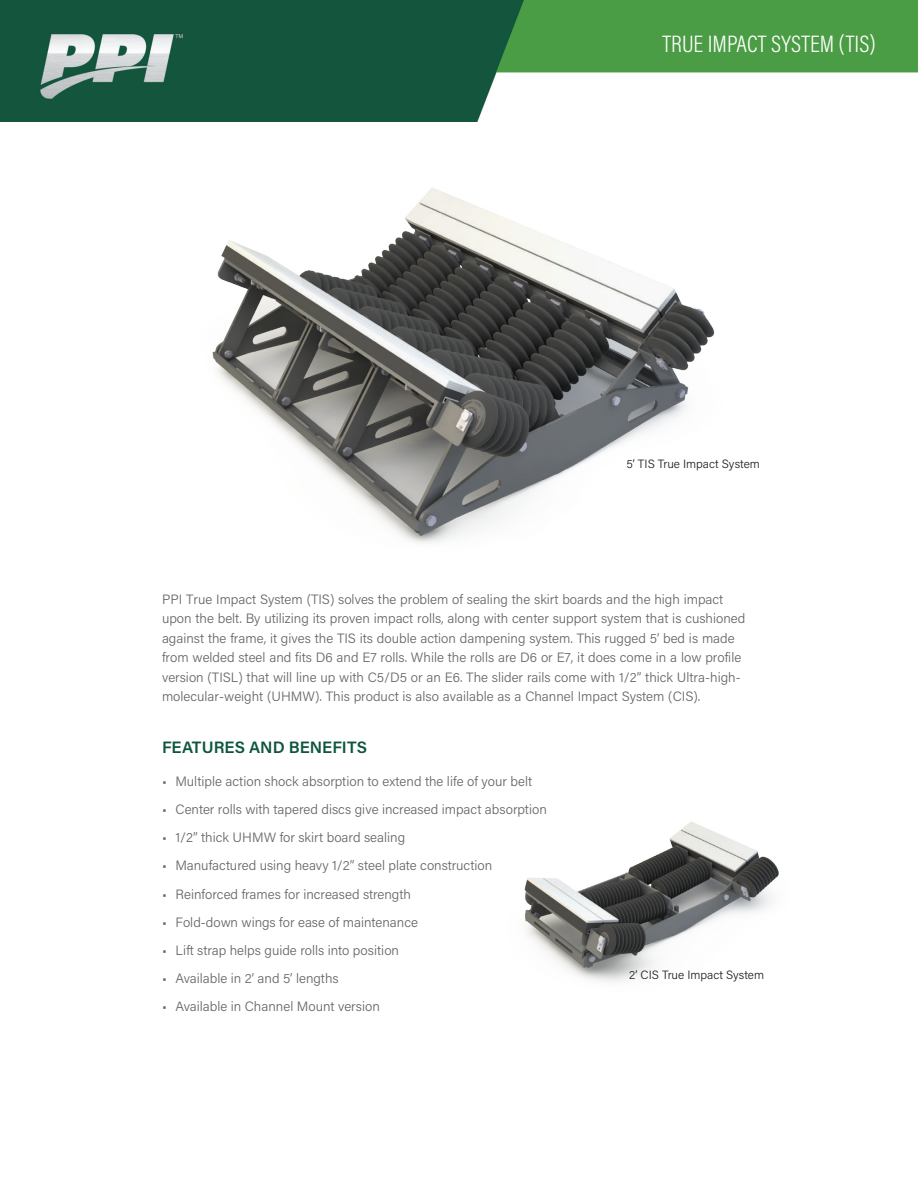
<style>
.page{position:relative;width:918px;height:1188px;background:#fff}
.page>*{position:absolute;margin:0;border:0;box-sizing:border-box;transform-origin:0 0}
.t1{font:300 24px "Acumin Pro Cond";color:#fff}
.t2{font:600 16.5px "Acumin Pro";letter-spacing:.005em;color:#0e553e}
.t3{font:300 13.5px/19.5px "Acumin Pro";color:#646569}
.t4{font:300 12px "Acumin Pro";color:#231f20}
</style>
<div class="page">
<img style="left:0;top:0;width:918px;height:122px">
<img style="left:212px;top:187px;width:503px;height:356px">
<img style="left:524px;top:821px;width:255px;height:161px">
<h1 class="t1" style="left:662px;top:34px;width:215px">TRUE IMPACT SYSTEM (TIS)</h1>
<p class="t4" style="left:626px;top:458px;width:135px">5’ TIS True Impact System</p>
<p class="t3" style="left:162px;top:591px;width:585px">PPI True Impact System (TIS) solves the problem of sealing the skirt boards and the high impact upon the belt. By utilizing its proven impact rolls, along with center support system that is cushioned against the frame, it gives the TIS its double action dampening system. This rugged 5’ bed is made from welded steel and fits D6 and E7 rolls. While the rolls are D6 or E7, it does come in a low profile version (TISL) that will line up with C5/D5 or an E6. The slider rails come with 1/2” thick Ultra-high&shy;molecular-weight (UHMW). This product is also available as a Channel Impact System (CIS).</p>
<p class="t2" style="left:162px;top:738px;width:207px">FEATURES AND BENEFITS</p>
<p class="t3" style="left:162px;top:773px;width:372px">• Multiple action shock absorption to extend the life of your belt</p>
<p class="t3" style="left:162px;top:801px;width:386px">• Center rolls with tapered discs give increased impact absorption</p>
<p class="t3" style="left:162px;top:829px;width:245px">• 1/2” thick UHMW for skirt board sealing</p>
<p class="t3" style="left:162px;top:857px;width:332px">• Manufactured using heavy 1/2” steel plate construction</p>
<p class="t3" style="left:162px;top:885px;width:250px">• Reinforced frames for increased strength</p>
<p class="t3" style="left:162px;top:913px;width:258px">• Fold-down wings for ease of maintenance</p>
<p class="t3" style="left:162px;top:942px;width:239px">• Lift strap helps guide rolls into position</p>
<p class="t3" style="left:162px;top:970px;width:178px">• Available in 2’ and 5’ lengths</p>
<p class="t3" style="left:162px;top:998px;width:219px">• Available in Channel Mount version</p>
<p class="t4" style="left:629px;top:970px;width:136px">2’ CIS True Impact System</p>
</div>
